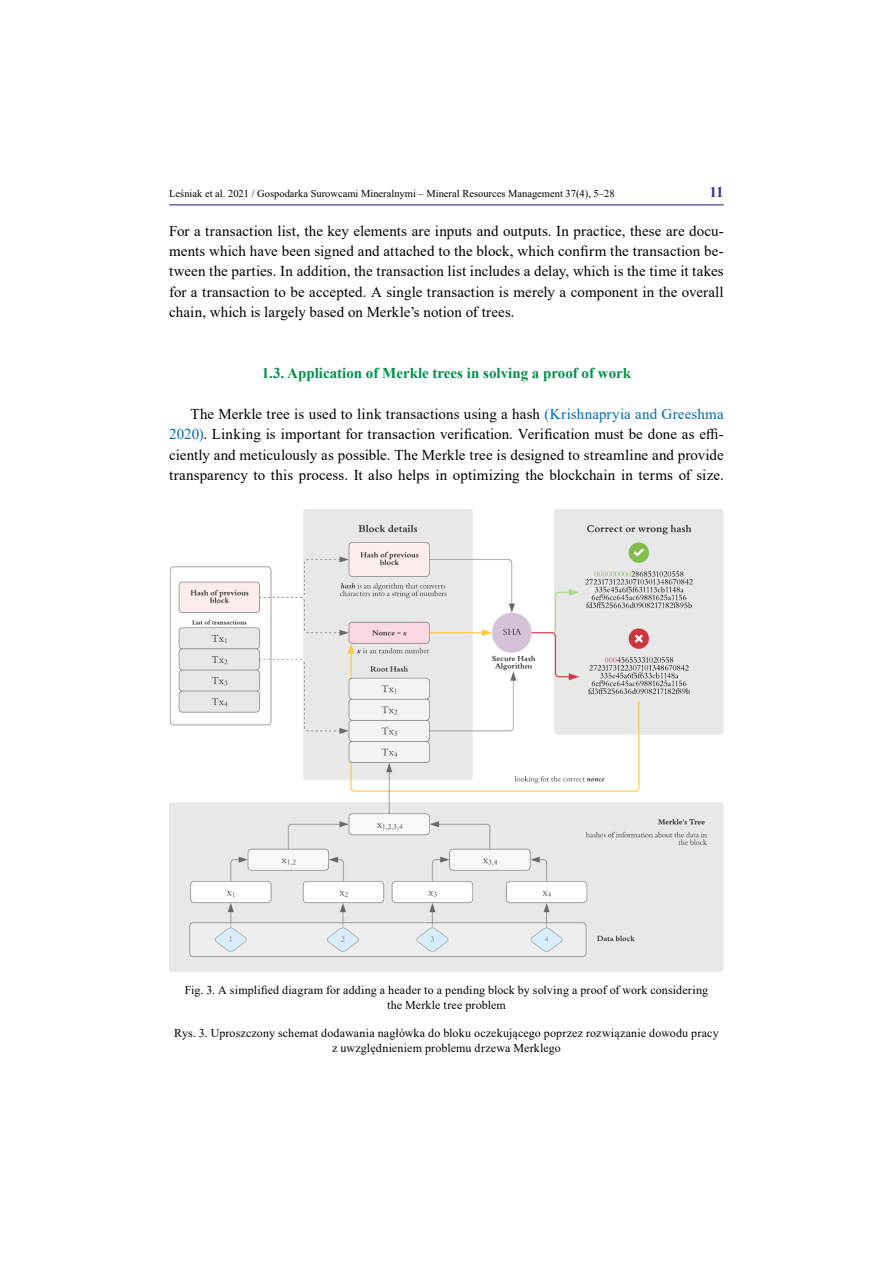
<style>
.page{position:relative;width:893px;height:1263px;background:#fff}
.page>*{position:absolute;margin:0;border:0;box-sizing:border-box;transform-origin:0 0}
.t1{font:15px/20.4px "Times New Roman";letter-spacing:.005em;color:#000;text-align:justify}
.t2{font:700 15px "Times New Roman";color:#008f49}
.t3{font:700 15px "Times New Roman";color:#363183}
.t4{font:12px/15px "Times New Roman";letter-spacing:.01em;color:#000;text-align:center}
.t5{font:10.5px "Times New Roman";color:#000}
.s1{color:#006bac}
</style>
<div class="page">
<hr style="left:169px;top:204px;width:555px;height:1px;background:#363183">
<img style="left:169px;top:510px;width:555px;height:462px">
<p class="t5" style="left:169px;top:186px;width:447px">Leśniak et al. 2021 / Gospodarka Surowcami Mineralnymi – Mineral Resources Management 37(4), 5–28</p>
<p class="t3" style="left:710px;top:181px;width:16px">11</p>
<p class="t1" style="left:169px;top:220px;width:556px">For a transaction list, the key elements are inputs and outputs. In practice, these are docu&shy;ments which have been signed and attached to the block, which confirm the transaction be&shy;tween the parties. In addition, the transaction list includes a delay, which is the time it takes for a transaction to be accepted. A single transaction is merely a component in the overall chain, which is largely based on Merkle’s notion of trees.</p>
<p class="t2" style="left:262px;top:362px;width:371px">1.3. Application of Merkle trees in solving a proof of work</p>
<p class="t1" style="left:169px;top:403px;width:556px;text-indent:21px">The Merkle tree is used to link transactions using a hash <span class="s1">(Krishnapryia and Greeshma 2020)</span>. Linking is important for transaction verification. Verification must be done as effi&shy;ciently and meticulously as possible. The Merkle tree is designed to streamline and provide transparency to this process. It also helps in optimizing the blockchain in terms of size.</p>
<p class="t4" style="left:185px;top:982px;width:525px">Fig. 3. A simplified diagram for adding a header to a pending block by solving a proof of work considering the Merkle tree problem</p>
<p class="t4" style="left:174px;top:1025px;width:546px">Rys. 3. Uproszczony schemat dodawania nagłówka do bloku oczekującego poprzez rozwiązanie dowodu pracy z uwzględnieniem problemu drzewa Merklego</p>
</div>
